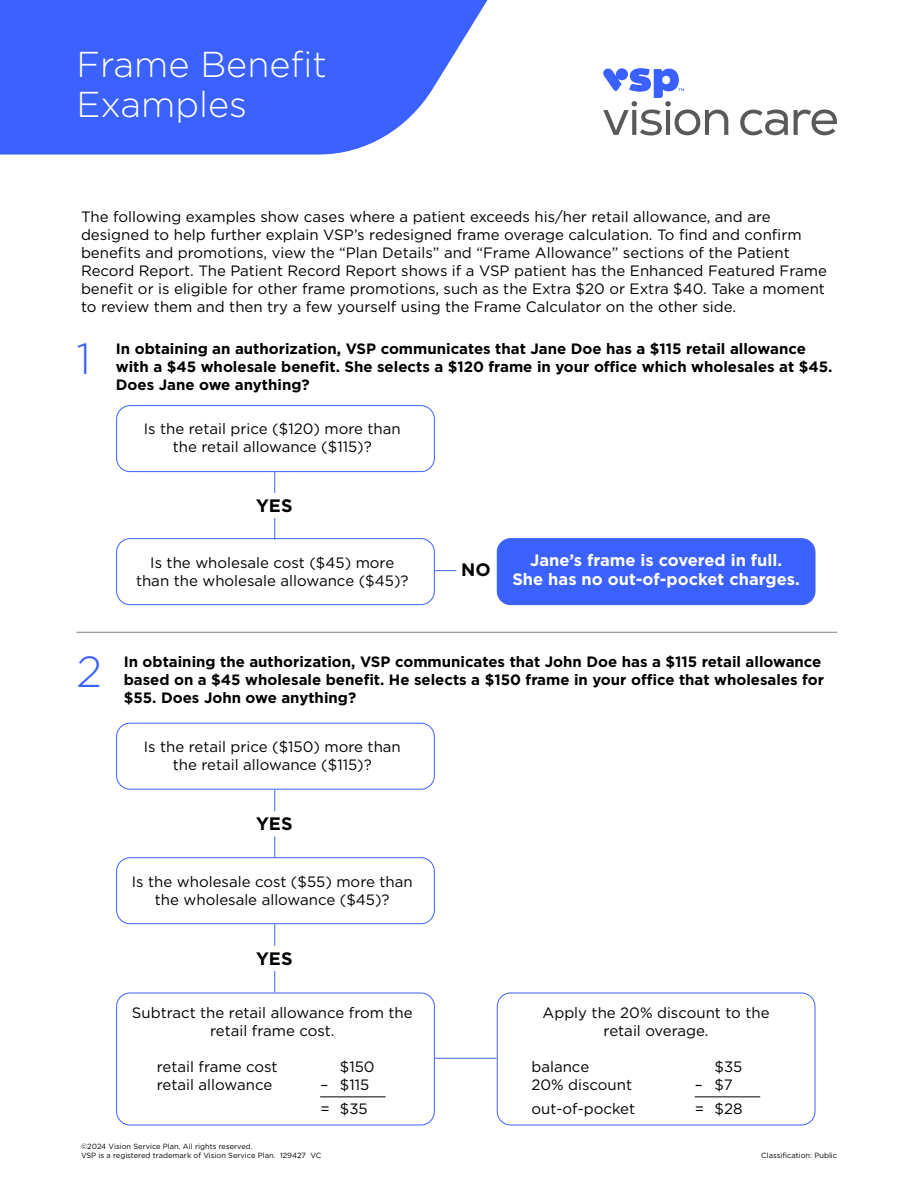
<style>
.page{position:relative;width:918px;height:1188px;background:#fff}
.page>*{position:absolute;margin:0;border:0;box-sizing:border-box;transform-origin:0 0}
.VC_List_-_numbers{font:300 43.5px "Gotham";color:#3b61ff}
.VC_Heading_1{font:300 36px/40.5px "Gotham";color:#fff}
.VC_List_-_numbers-2{font:700 18px "Gotham";color:#000}
.VC_List_-_numbers-3{font:700 16.5px "Gotham";color:#fff}
.VC_List_-_numbers-4{font:15px/18px "Gotham";color:#000;text-align:center}
.VC_List_-_numbers-5{font:700 15px/18px "Gotham";color:#000}
.VC_Legal{font:7.5px "Gotham";color:#000}
</style>
<div class="page">
<div style="left:116px;top:405px;width:319px;height:67px;border:1px solid #3b61ff;border-radius:14px"></div>
<div style="left:116px;top:723px;width:319px;height:67px;border:1px solid #3b61ff;border-radius:14px"></div>
<div style="left:116px;top:538px;width:319px;height:67px;border:1px solid #3b61ff;border-radius:14px"></div>
<div style="left:116px;top:857px;width:319px;height:67px;border:1px solid #3b61ff;border-radius:14px"></div>
<div style="left:116px;top:993px;width:319px;height:132px;border:1px solid #3b61ff;border-radius:14px"></div>
<div style="left:497px;top:993px;width:318px;height:132px;border:1px solid #3b61ff;border-radius:14px"></div>
<div style="left:497px;top:539px;width:318px;height:66px;background:#3b61ff;border-radius:14px"></div>
<div style="left:497px;top:538px;width:318px;height:67px;border:1px solid #3b61ff;border-radius:14px"></div>
<svg style="left:0;top:0;width:488px;height:154px;background:#5072ff"></svg>
<svg style="left:603px;top:68px;width:234px;height:67px"></svg>
<svg style="left:274px;top:472px;width:1px;height:21px"></svg>
<svg style="left:274px;top:790px;width:1px;height:21px"></svg>
<svg style="left:274px;top:924px;width:1px;height:22px"></svg>
<svg style="left:435px;top:570px;width:21px;height:1px"></svg>
<hr style="left:435px;top:1058px;width:62px;height:1px;background:#3b61ff">
<hr style="left:76px;top:632px;width:761px;height:1px;background:#808080">
<hr style="left:320px;top:1096px;width:66px;height:1px;background:#000">
<hr style="left:695px;top:1096px;width:65px;height:1px;background:#000">
<svg style="left:274px;top:518px;width:1px;height:21px"></svg>
<svg style="left:274px;top:836px;width:1px;height:22px"></svg>
<svg style="left:274px;top:971px;width:1px;height:21px"></svg>
<p class="VC_Heading_1" style="left:76px;top:43px;width:252px">Frame Benefit<br>Examples</p>
<p class="VC_List_-_numbers-4" style="left:81px;top:207px;width:747px;text-align:left">The following examples show cases where a patient exceeds his/her retail allowance, and are designed to help further explain VSP’s redesigned frame overage calculation. To find and confirm benefits and promotions, view the “Plan Details” and “Frame Allowance” sections of the Patient Record Report. The Patient Record Report shows if a VSP patient has the Enhanced Featured Frame benefit or is eligible for other frame promotions, such as the Extra $20 or Extra $40. Take a moment to review them and then try a few yourself using the Frame Calculator on the other side.</p>
<p class="VC_List_-_numbers" style="left:76px;top:331px;width:16px">1</p>
<p class="VC_List_-_numbers-5" style="left:116px;top:340px;width:718px">In obtaining an authorization, VSP communicates that Jane Doe has a $115 retail allowance with a $45 wholesale benefit. She selects a $120 frame in your office which wholesales at $45.<br>Does Jane owe anything?</p>
<p class="VC_List_-_numbers-4" style="left:144px;top:420px;width:258px">Is the retail price ($120) more than the retail allowance ($115)?</p>
<p class="VC_List_-_numbers-2" style="left:256px;top:494px;width:38px">YES</p>
<p class="VC_List_-_numbers-4" style="left:136px;top:553px;width:274px">Is the wholesale cost ($45) more than the wholesale allowance ($45)?</p>
<p class="VC_List_-_numbers-2" style="left:461px;top:558px;width:31px">NO</p>
<p class="VC_List_-_numbers-3" style="left:530px;top:549px;width:254px">Jane’s frame is covered in full.</p>
<p class="VC_List_-_numbers-3" style="left:512px;top:568px;width:289px">She has no out-of-pocket charges.</p>
<p class="VC_List_-_numbers" style="left:76px;top:644px;width:27px">2</p>
<p class="VC_List_-_numbers-5" style="left:124px;top:653px;width:702px">In obtaining the authorization, VSP communicates that John Doe has a $115 retail allowance based on a $45 wholesale benefit. He selects a $150 frame in your office that wholesales for $55. Does John owe anything?</p>
<p class="VC_List_-_numbers-4" style="left:144px;top:737px;width:259px">Is the retail price ($150) more than the retail allowance ($115)?</p>
<p class="VC_List_-_numbers-2" style="left:256px;top:812px;width:38px">YES</p>
<p class="VC_List_-_numbers-4" style="left:132px;top:872px;width:282px">Is the wholesale cost ($55) more than the wholesale allowance ($45)?</p>
<p class="VC_List_-_numbers-2" style="left:256px;top:947px;width:38px">YES</p>
<p class="VC_List_-_numbers-4" style="left:132px;top:1004px;width:282px">Subtract the retail allowance from the retail frame cost.</p>
<p class="VC_List_-_numbers-4" style="left:543px;top:1004px;width:229px">Apply the 20% discount to the</p>
<p class="VC_List_-_numbers-4" style="left:604px;top:1022px;width:106px">retail overage.</p>
<p class="VC_List_-_numbers-4" style="left:157px;top:1058px;width:122px">retail frame cost</p>
<p class="VC_List_-_numbers-4" style="left:340px;top:1058px;width:36px">$150</p>
<p class="VC_List_-_numbers-4" style="left:157px;top:1076px;width:117px">retail allowance</p>
<p class="VC_List_-_numbers-4" style="left:320px;top:1076px;width:50px">– $115</p>
<p class="VC_List_-_numbers-4" style="left:320px;top:1100px;width:49px">= $35</p>
<p class="VC_List_-_numbers-4" style="left:531px;top:1058px;width:59px">balance</p>
<p class="VC_List_-_numbers-4" style="left:714px;top:1058px;width:29px">$35</p>
<p class="VC_List_-_numbers-4" style="left:531px;top:1076px;width:102px">20% discount</p>
<p class="VC_List_-_numbers-4" style="left:695px;top:1076px;width:39px">– $7</p>
<p class="VC_List_-_numbers-4" style="left:531px;top:1100px;width:105px">out-of-pocket</p>
<p class="VC_List_-_numbers-4" style="left:695px;top:1100px;width:49px">= $28</p>
<p class="VC_Legal" style="left:81px;top:1142px;width:173px">©2024 Vision Service Plan. All rights reserved.</p>
<p class="VC_Legal" style="left:81px;top:1151px;width:242px">VSP is a registered trademark of Vision Service Plan. 129427 VC</p>
<p class="VC_Legal" style="left:761px;top:1151px;width:77px">Classification: Public</p>
</div>
